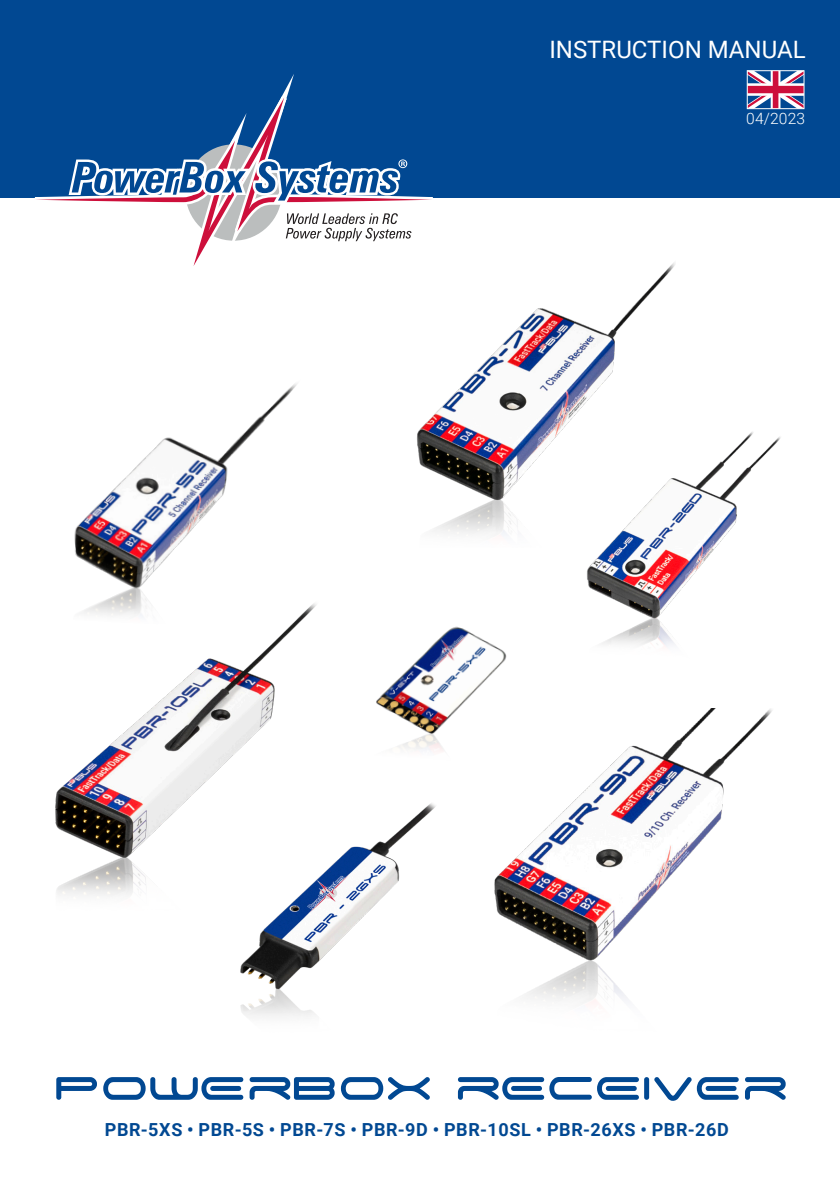
<style>
.page{position:relative;width:840px;height:1191px;background:#fff}
.page>*{position:absolute;margin:0;border:0;box-sizing:border-box;transform-origin:0 0}
.t1{font:52px "Power Box Systems";color:#014892}
.t2{font:24px "Roboto";color:#fff}
.t3{font:700 18px "Roboto";letter-spacing:.035em;color:#014892}
.t4{font:300 15.6px "Roboto";letter-spacing:.01em;color:#fff}
</style>
<div class="page">
<div style="left:0;top:0;width:839px;height:197px;background:#014892"></div>
<svg style="left:66px;top:74px;width:345px;height:192px"></svg>
<img style="left:74px;top:383px;width:223px;height:178px">
<img style="left:494px;top:709px;width:278px;height:294px">
<img style="left:55px;top:561px;width:199px;height:335px">
<img style="left:370px;top:256px;width:305px;height:279px">
<img style="left:530px;top:417px;width:251px;height:230px">
<img style="left:254px;top:547px;width:332px;height:257px">
<img style="left:199px;top:781px;width:285px;height:236px">
<svg style="left:748px;top:72px;width:54px;height:35px"></svg>
<div style="left:746px;top:70px;width:58px;height:39px;border:1px solid #fff"></div>
<h2 class="t2" style="left:549px;top:33px;width:258px">INSTRUCTION MANUAL</h2>
<p class="t4" style="left:745px;top:107px;width:60px">04/2023</p>
<h1 class="t1" style="left:54px;top:1055px;width:734px">PowErBox RECEIVER</h1>
<p class="t3" style="left:105px;top:1116px;width:625px">PBR-5XS • PBR-5S • PBR-7S • PBR-9D • PBR-10SL • PBR-26XS • PBR-26D</p>
</div>
